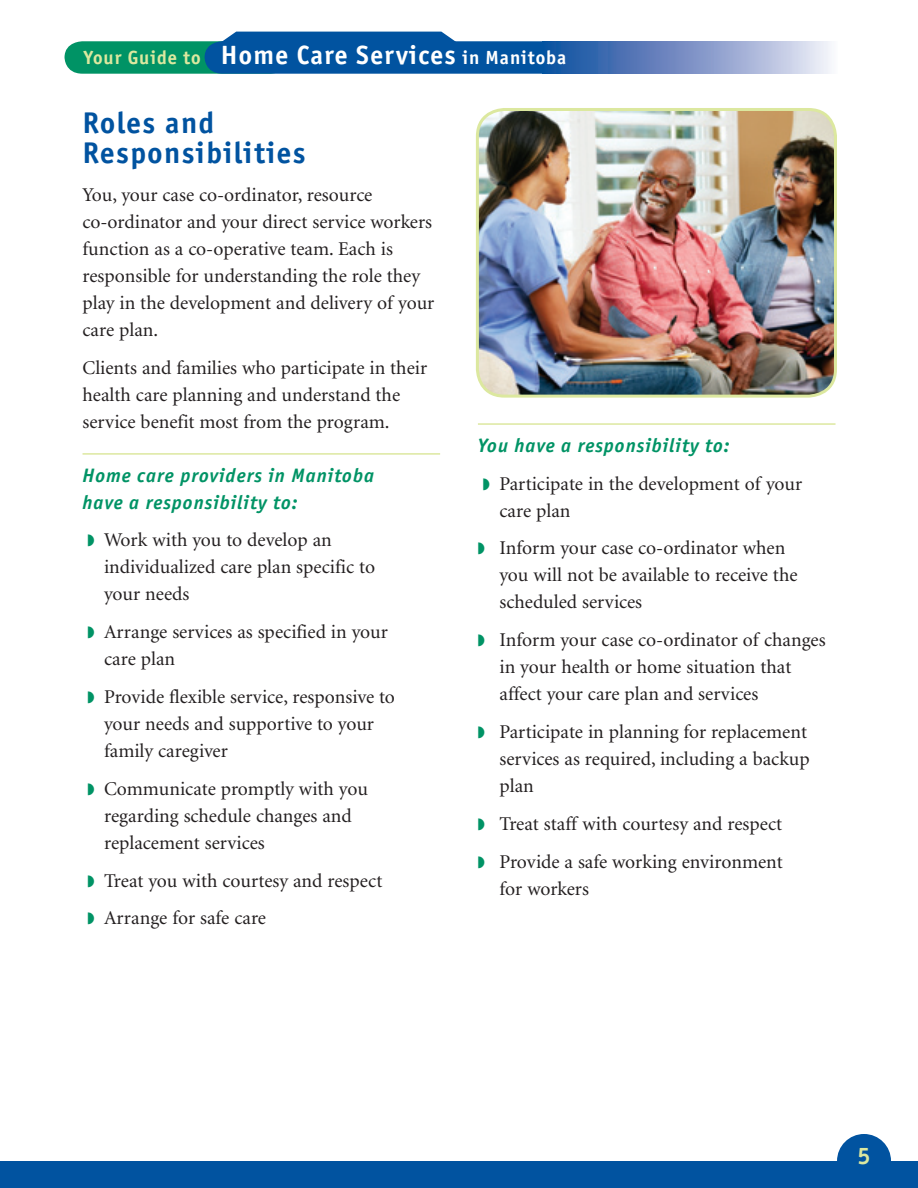
<style>
.page{position:relative;width:918px;height:1188px;background:#fff}
.page>*{position:absolute;margin:0;border:0;box-sizing:border-box;transform-origin:0 0}
.t1{font:700 30px/30px "Officina San ITC";letter-spacing:.05em;color:#0153a0}
.t2{font:700 26.55px "Officina San ITC";letter-spacing:.05em;color:#fff}
.t3{font:700 24px "Officina San ITC";color:#dce89f}
.t4{font:19.5px/27px "Minion";color:#231f20}
.t5{font:italic 700 19.5px/27px "Officina San ITC";letter-spacing:.05em;color:#009365}
.s1{font-size:19.05px;color:#dce89f}
.s2{font-size:19.05px}
.s3{color:#009365}
.s4{font-family:"Officina San ITC";font-weight:700;font-style:italic;color:#009365}
</style>
<div class="page">
<hr style="left:83px;top:453px;width:357px;height:2px;background:#dce89f">
<hr style="left:478px;top:423px;width:358px;height:2px;background:#dce89f">
<svg style="left:65px;top:32px;width:478px;height:42px;background:#22789f"></svg>
<div style="left:543px;top:41px;width:294px;height:33px;background:linear-gradient(to right,#0a469b,#f2eaf6)"></div>
<img style="left:477px;top:109px;width:359px;height:286px">
<div style="left:476px;top:108px;width:361px;height:290px;border:3px solid #dce89f;border-radius:27px"></div>
<div style="left:0;top:1161px;width:918px;height:27px;background:#0153a0"></div>
<div style="left:837px;top:1134px;width:54px;height:54px;background:#0153a0;border-radius:50%"></div>
<h1 class="t2" style="left:84px;top:38px;width:484px"><span class="s1">Your Guide to</span> Home Care Services <span class="s2">in Manitoba</span></h1>
<p class="t1" style="left:83px;top:108px;width:225px">Roles and<br>Responsibilities</p>
<p class="t4" style="left:83px;top:182px;width:353px">You, your case co-ordinator, resource co-ordinator and your direct service workers function as a co-operative team. Each is responsible for understanding the role they play in the development and delivery of your care plan.</p>
<p class="t4" style="left:83px;top:355px;width:346px">Clients and families who participate in their health care planning and understand the service benefit most from the program.</p>
<p class="t5" style="left:83px;top:462px;width:293px">Home care providers in Manitoba have a responsibility to:</p>
<p class="t4" style="left:104px;top:527px;width:272px;text-indent:-17px"><span class="s3">◗</span> Work with you to develop an individualized care plan specific to your needs</p>
<p class="t4" style="left:104px;top:619px;width:285px;text-indent:-17px"><span class="s3">◗</span> Arrange services as specified in your care plan</p>
<p class="t4" style="left:104px;top:684px;width:292px;text-indent:-17px"><span class="s3">◗</span> Provide flexible service, responsive to your needs and supportive to your family caregiver</p>
<p class="t4" style="left:104px;top:776px;width:265px;text-indent:-17px"><span class="s3">◗</span> Communicate promptly with you regarding schedule changes and replacement services</p>
<p class="t4" style="left:87px;top:862px;width:296px;line-height:37.8px"><span class="s3">◗</span> Treat you with courtesy and respect <span class="s3">◗</span> Arrange for safe care</p>
<p class="t4" style="left:478px;top:427px;width:326px;line-height:37.8px"><span class="s4">You have a responsibility to:<br></span><span class="s3">◗</span> Participate in the development of your</p>
<p class="t4" style="left:478px;top:492px;width:309px;line-height:37.8px;text-indent:22px">care plan<br><span class="s3">◗</span> Inform your case co-ordinator when</p>
<p class="t4" style="left:500px;top:562px;width:300px">you will not be available to receive the scheduled services</p>
<p class="t4" style="left:500px;top:627px;width:328px;text-indent:-22px"><span class="s3">◗</span> Inform your case co-ordinator of changes in your health or home situation that affect your care plan and services</p>
<p class="t4" style="left:500px;top:719px;width:312px;text-indent:-22px"><span class="s3">◗</span> Participate in planning for replacement services as required, including a backup plan</p>
<p class="t4" style="left:478px;top:805px;width:306px;line-height:37.8px"><span class="s3">◗</span> Treat staff with courtesy and respect <span class="s3">◗</span> Provide a safe working environment</p>
<p class="t4" style="left:500px;top:876px;width:91px">for workers</p>
<p class="t3" style="left:858px;top:1140px;width:14px">5</p>
</div>
